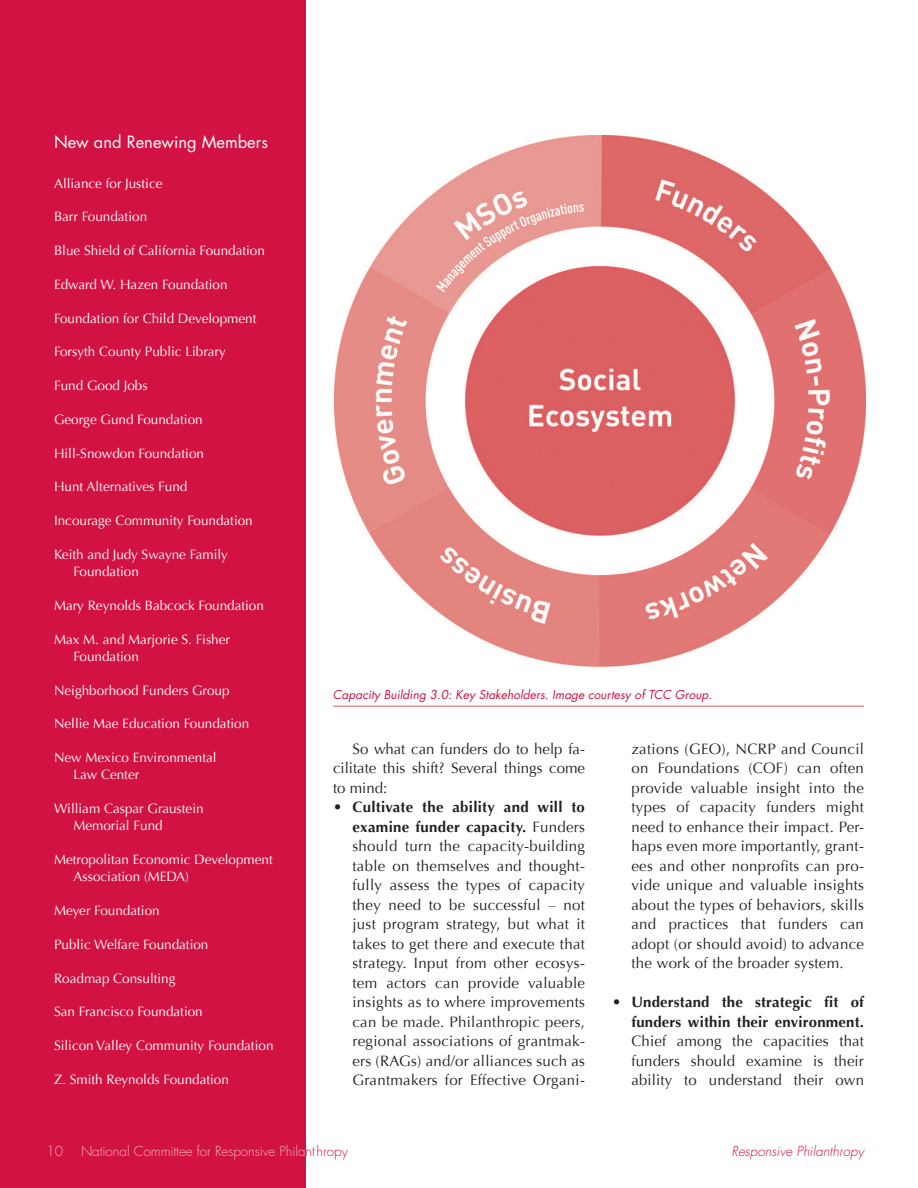
<style>
.page{position:relative;width:918px;height:1188px;background:#fff}
.page>*{position:absolute;margin:0;border:0;box-sizing:border-box;transform-origin:0 0}
.t1{font:16.5px "Futura";color:#fff}
.t2{font:15px/19.5px "Optima";letter-spacing:.01em;color:#231f20;text-align:justify}
.t3{font:700 15px/19.5px "Optima";letter-spacing:.01em;color:#231f20;text-align:right}
.t4{font:13.5px/17.2px "Optima";color:#fff}
.t5{font:300 13.5px "Futura";letter-spacing:-.005em;color:#f0b8b2}
.t6{font:italic 300 13.5px "Futura";color:#d21242}
.t7{font:italic 12px "Futura";color:#d21242}
.s1{font-weight:700}
.s2{font-weight:400}
.s3{color:#d21242}
</style>
<div class="page">
<div style="left:0;top:0;width:306px;height:1188px;background:#d21242"></div>
<img style="left:335px;top:135px;width:531px;height:533px">
<hr style="left:333px;top:706px;width:531px;height:1px;background:#dc5d61">
<p class="t1" style="left:54px;top:131px;width:216px">New and Renewing Members</p>
<p class="t4" style="left:54px;top:175px;width:110px">Alliance for Justice</p>
<p class="t4" style="left:54px;top:208px;width:95px">Barr Foundation</p>
<p class="t4" style="left:54px;top:242px;width:213px">Blue Shield of California Foundation</p>
<p class="t4" style="left:54px;top:276px;width:175px">Edward W. Hazen Foundation</p>
<p class="t4" style="left:54px;top:310px;width:204px">Foundation for Child Development</p>
<p class="t4" style="left:54px;top:343px;width:173px">Forsyth County Public Library</p>
<p class="t4" style="left:54px;top:377px;width:95px">Fund Good Jobs</p>
<p class="t4" style="left:54px;top:411px;width:150px">George Gund Foundation</p>
<p class="t4" style="left:54px;top:445px;width:152px">Hill-Snowdon Foundation</p>
<p class="t4" style="left:54px;top:478px;width:135px">Hunt Alternatives Fund</p>
<p class="t4" style="left:54px;top:512px;width:200px">Incourage Community Foundation</p>
<p class="t4" style="left:73px;top:546px;width:156px;text-indent:-19px">Keith and Judy Swayne Family<br>Foundation</p>
<p class="t4" style="left:54px;top:597px;width:211px">Mary Reynolds Babcock Foundation</p>
<p class="t4" style="left:73px;top:631px;width:158px;text-indent:-19px">Max M. and Marjorie S. Fisher<br>Foundation</p>
<p class="t4" style="left:54px;top:682px;width:177px">Neighborhood Funders Group</p>
<p class="t4" style="left:54px;top:715px;width:197px">Nellie Mae Education Foundation</p>
<p class="t4" style="left:73px;top:749px;width:145px;text-indent:-19px">New Mexico Environmental<br>Law Center</p>
<p class="t4" style="left:73px;top:800px;width:132px;text-indent:-19px">William Caspar Graustein<br>Memorial Fund</p>
<p class="t4" style="left:73px;top:851px;width:201px;text-indent:-19px">Metropolitan Economic Development<br>Association (MEDA)</p>
<p class="t4" style="left:54px;top:902px;width:107px">Meyer Foundation</p>
<p class="t4" style="left:54px;top:936px;width:156px">Public Welfare Foundation</p>
<p class="t4" style="left:54px;top:970px;width:123px">Roadmap Consulting</p>
<p class="t4" style="left:54px;top:1003px;width:150px">San Francisco Foundation</p>
<p class="t4" style="left:54px;top:1037px;width:221px">Silicon Valley Community Foundation</p>
<p class="t4" style="left:54px;top:1071px;width:176px">Z. Smith Reynolds Foundation</p>
<p class="t7" style="left:333px;top:687px;width:381px">Capacity Building 3.0: Key Stakeholders. Image courtesy of TCC Group.</p>
<p class="t2" style="left:333px;top:739px;width:254px;text-indent:20px">So what can funders do to help fa&shy;cilitate this shift? Several things come to mind:</p>
<p class="t2" style="left:352px;top:797px;width:234px;text-indent:-20px">• <span class="s1">Cultivate the ability and will to examine funder capacity.</span> Funders should turn the capacity-building table on themselves and thought&shy;fully assess the types of capacity they need to be successful – not just program strategy, but what it takes to get there and execute that strategy. Input from other ecosys&shy;tem actors can provide valuable insights as to where improvements can be made. Philanthropic peers, regional associations of grantmak&shy;ers (RAGs) and/or alliances such as Grantmakers for Effective Organi-</p>
<p class="t2" style="left:632px;top:739px;width:234px">zations (GEO), NCRP and Council on Foundations (COF) can often provide valuable insight into the types of capacity funders might need to enhance their impact. Per&shy;haps even more importantly, grant&shy;ees and other nonprofits can pro&shy;vide unique and valuable insights about the types of behaviors, skills and practices that funders can adopt (or should avoid) to advance the work of the broader system.</p>
<p class="t3" style="left:612px;top:992px;width:254px"><span class="s2">•</span> Understand the strategic fit of funders within their environment.</p>
<p class="t2" style="left:632px;top:1031px;width:234px">Chief among the capacities that funders should examine is their ability to understand their own</p>
<p class="t5" style="left:46px;top:1143px;width:18px">10</p>
<p class="t5" style="left:81px;top:1143px;width:269px">National Committee for Responsive Phila<span class="s3">nthropy</span></p>
<p class="t6" style="left:731px;top:1143px;width:134px">Responsive Philanthropy</p>
</div>
